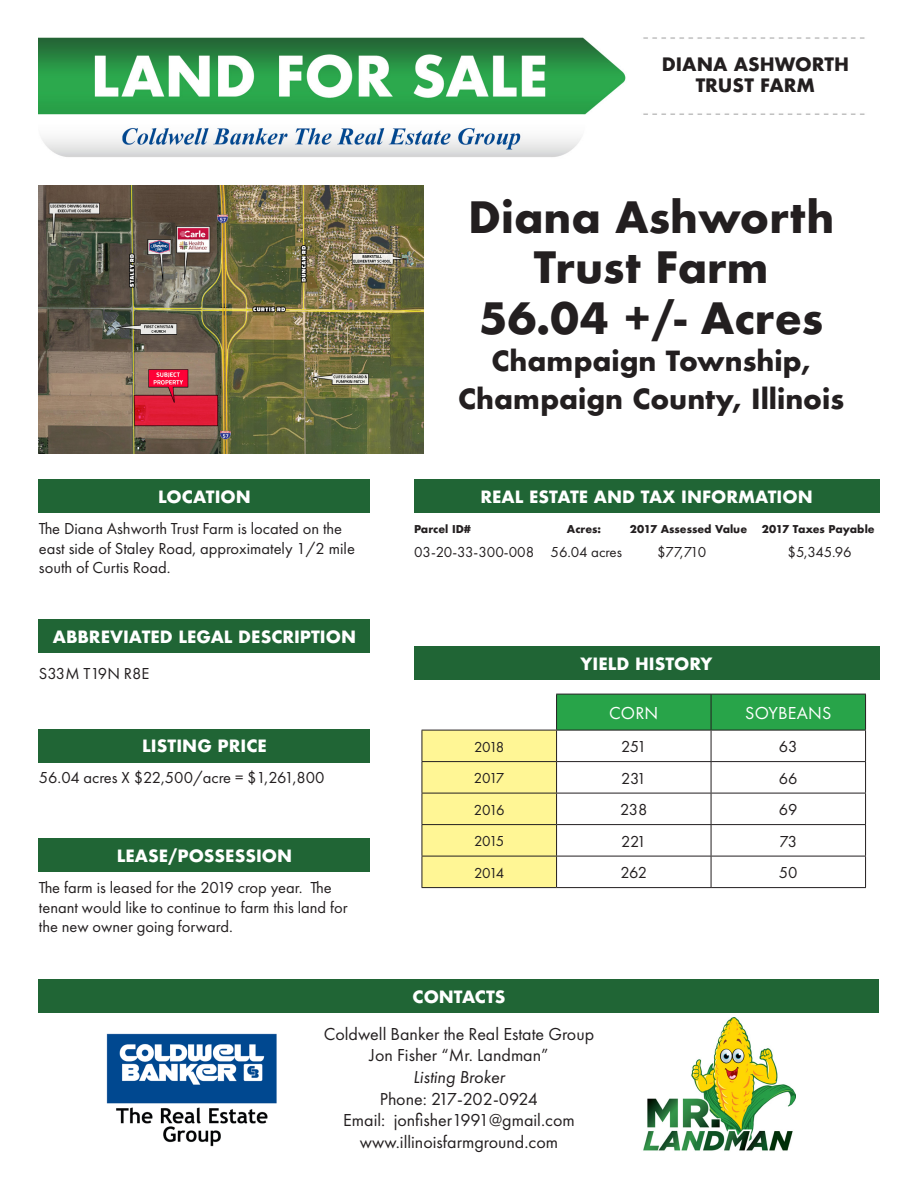
<style>
.page{position:relative;width:918px;height:1188px;background:#fff}
.page>*{position:absolute;margin:0;border:0;box-sizing:border-box;transform-origin:0 0}
.t1{font:700 42px/50.4px "Futura";color:#231f20;text-align:center}
.t2{font:700 27px "Futura";color:#231f20}
.t3{font:18px "Futura PT";color:#231f20}
.t4{font:700 18px/21.6px "Futura";color:#231f20;text-align:center}
.t5{font:italic 18px "Futura PT";color:#231f20}
.t6{font:18px "Futura PT";letter-spacing:.01em;color:#fff}
.t7{font:16.5px/19.8px "Futura PT";color:#231f20}
.t8{font:700 16.5px "Futura";color:#fff}
.t9{font:15px "Futura PT";letter-spacing:-.025em;color:#231f20}
.t10{font:15px "Futura PT";color:#231f20}
.t11{font:700 10.5px "Futura";color:#231f20}
</style>
<div class="page">
<img style="left:39px;top:37px;width:826px;height:120px">
<img style="left:39px;top:185px;width:384px;height:269px">
<div style="left:39px;top:480px;width:331px;height:33px;background:#206535"></div>
<div style="left:39px;top:619px;width:331px;height:33px;background:#206535"></div>
<div style="left:39px;top:729px;width:331px;height:33px;background:#206535"></div>
<div style="left:39px;top:839px;width:331px;height:33px;background:#206535"></div>
<div style="left:39px;top:980px;width:840px;height:33px;background:#206535"></div>
<div style="left:414px;top:480px;width:465px;height:33px;background:#206535"></div>
<div style="left:414px;top:646px;width:465px;height:33px;background:#206535"></div>
<svg style="left:422px;top:695px;width:443px;height:192px"></svg>
<hr style="left:556px;top:694px;width:155px;height:1px;background:#231f20">
<hr style="left:556px;top:694px;width:1px;height:36px;background:#231f20">
<hr style="left:711px;top:694px;width:155px;height:1px;background:#231f20">
<hr style="left:711px;top:694px;width:1px;height:36px;background:#231f20">
<hr style="left:865px;top:694px;width:1px;height:36px;background:#231f20">
<hr style="left:422px;top:730px;width:135px;height:1px;background:#231f20">
<hr style="left:422px;top:730px;width:1px;height:31px;background:#231f20">
<hr style="left:557px;top:730px;width:154px;height:1px;background:#231f20">
<hr style="left:556px;top:730px;width:1px;height:31px;background:#231f20">
<hr style="left:711px;top:730px;width:155px;height:1px;background:#231f20">
<hr style="left:711px;top:730px;width:1px;height:31px;background:#231f20">
<hr style="left:865px;top:730px;width:1px;height:31px;background:#231f20">
<hr style="left:422px;top:761px;width:135px;height:1px;background:#231f20">
<hr style="left:422px;top:762px;width:1px;height:31px;background:#231f20">
<hr style="left:557px;top:761px;width:154px;height:1px;background:#231f20">
<hr style="left:556px;top:762px;width:1px;height:31px;background:#231f20">
<hr style="left:711px;top:761px;width:155px;height:1px;background:#231f20">
<hr style="left:711px;top:762px;width:1px;height:31px;background:#231f20">
<hr style="left:865px;top:762px;width:1px;height:31px;background:#231f20">
<hr style="left:422px;top:793px;width:135px;height:1px;background:#231f20">
<hr style="left:422px;top:793px;width:1px;height:31px;background:#231f20">
<hr style="left:557px;top:793px;width:154px;height:1px;background:#231f20">
<hr style="left:556px;top:793px;width:1px;height:31px;background:#231f20">
<hr style="left:711px;top:793px;width:155px;height:1px;background:#231f20">
<hr style="left:711px;top:793px;width:1px;height:31px;background:#231f20">
<hr style="left:865px;top:793px;width:1px;height:31px;background:#231f20">
<hr style="left:422px;top:824px;width:135px;height:1px;background:#231f20">
<hr style="left:422px;top:825px;width:1px;height:31px;background:#231f20">
<hr style="left:557px;top:824px;width:154px;height:1px;background:#231f20">
<hr style="left:556px;top:825px;width:1px;height:31px;background:#231f20">
<hr style="left:711px;top:824px;width:155px;height:1px;background:#231f20">
<hr style="left:711px;top:825px;width:1px;height:31px;background:#231f20">
<hr style="left:865px;top:825px;width:1px;height:31px;background:#231f20">
<hr style="left:422px;top:856px;width:135px;height:1px;background:#231f20">
<hr style="left:422px;top:856px;width:1px;height:31px;background:#231f20">
<hr style="left:557px;top:856px;width:154px;height:1px;background:#231f20">
<hr style="left:556px;top:856px;width:1px;height:31px;background:#231f20">
<hr style="left:711px;top:856px;width:155px;height:1px;background:#231f20">
<hr style="left:711px;top:856px;width:1px;height:31px;background:#231f20">
<hr style="left:865px;top:856px;width:1px;height:31px;background:#231f20">
<hr style="left:422px;top:887px;width:135px;height:1px;background:#231f20">
<hr style="left:557px;top:887px;width:154px;height:1px;background:#231f20">
<hr style="left:711px;top:887px;width:155px;height:1px;background:#231f20">
<img style="left:643px;top:1017px;width:153px;height:134px">
<img style="left:106px;top:1033px;width:171px;height:114px">
<p class="t4" style="left:662px;top:53px;width:189px">DIANA ASHWORTH<br>TRUST FARM</p>
<p class="t8" style="left:158px;top:485px;width:94px">LOCATION</p>
<p class="t7" style="left:39px;top:518px;width:318px">The Diana Ashworth Trust Farm is located on the east side of Staley Road, approximately 1/2 mile south of Curtis Road.</p>
<p class="t8" style="left:53px;top:624px;width:305px">ABBREVIATED LEGAL DESCRIPTION</p>
<p class="t7" style="left:39px;top:664px;width:112px">S33M T19N R8E</p>
<p class="t8" style="left:142px;top:734px;width:126px">LISTING PRICE</p>
<p class="t7" style="left:39px;top:767px;width:287px">56.04 acres X $22,500/acre = $1,261,800</p>
<p class="t8" style="left:117px;top:844px;width:177px">LEASE/POSSESSION</p>
<p class="t7" style="left:39px;top:877px;width:310px">The farm is leased for the 2019 crop year. The tenant would like to continue to farm this land for the new owner going forward.</p>
<p class="t1" style="left:468px;top:192px;width:368px">Diana Ashworth<br>Trust Farm</p>
<p class="t1" style="left:479px;top:293px;width:346px">56.04 +/- Acres</p>
<p class="t2" style="left:492px;top:341px;width:321px">Champaign Township,</p>
<p class="t2" style="left:458px;top:379px;width:387px">Champaign County, Illinois</p>
<p class="t8" style="left:480px;top:485px;width:334px">REAL ESTATE AND TAX INFORMATION</p>
<p class="t11" style="left:414px;top:521px;width:59px">Parcel ID#</p>
<p class="t11" style="left:567px;top:521px;width:36px">Acres:</p>
<p class="t11" style="left:630px;top:521px;width:119px">2017 Assessed Value</p>
<p class="t11" style="left:762px;top:521px;width:114px">2017 Taxes Payable</p>
<p class="t10" style="left:414px;top:543px;width:210px">03-20-33-300-008 56.04 acres</p>
<p class="t9" style="left:657px;top:543px;width:51px">$77,710</p>
<p class="t9" style="left:788px;top:543px;width:66px">$5,345.96</p>
<p class="t8" style="left:581px;top:651px;width:133px">YIELD HISTORY</p>
<p class="t6" style="left:609px;top:702px;width:51px">CORN</p>
<p class="t6" style="left:745px;top:702px;width:88px">SOYBEANS</p>
<p class="t9" style="left:474px;top:738px;width:32px">2018</p>
<p class="t7" style="left:621px;top:737px;width:27px">251</p>
<p class="t7" style="left:779px;top:737px;width:20px">63</p>
<p class="t9" style="left:474px;top:769px;width:32px">2017</p>
<p class="t7" style="left:621px;top:768px;width:27px">231</p>
<p class="t7" style="left:779px;top:768px;width:20px">66</p>
<p class="t9" style="left:474px;top:801px;width:32px">2016</p>
<p class="t7" style="left:620px;top:800px;width:29px">238</p>
<p class="t7" style="left:779px;top:800px;width:20px">69</p>
<p class="t9" style="left:474px;top:832px;width:32px">2015</p>
<p class="t7" style="left:621px;top:831px;width:27px">221</p>
<p class="t7" style="left:780px;top:831px;width:19px">73</p>
<p class="t9" style="left:474px;top:864px;width:32px">2014</p>
<p class="t7" style="left:620px;top:863px;width:28px">262</p>
<p class="t7" style="left:779px;top:863px;width:20px">50</p>
<p class="t8" style="left:413px;top:985px;width:94px">CONTACTS</p>
<p class="t3" style="left:324px;top:1023px;width:272px">Coldwell Banker the Real Estate Group</p>
<p class="t3" style="left:370px;top:1045px;width:180px">Jon Fisher “Mr. Landman”</p>
<p class="t5" style="left:413px;top:1066px;width:93px">Listing Broker</p>
<p class="t3" style="left:380px;top:1088px;width:160px">Phone: 217-202-0924</p>
<p class="t3" style="left:343px;top:1109px;width:233px">Email: jonfisher1991@gmail.com</p>
<p class="t3" style="left:360px;top:1131px;width:200px">www.illinoisfarmground.com</p>
</div>
